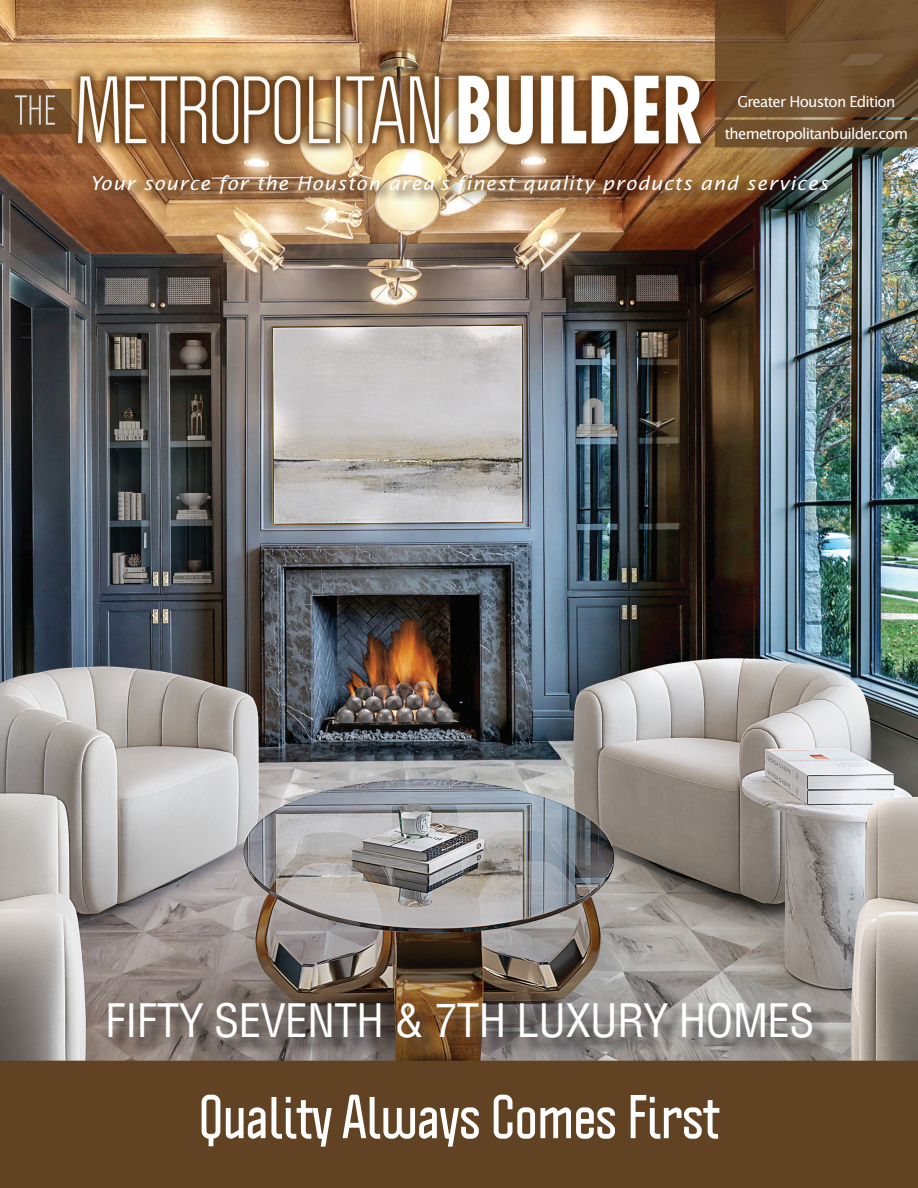
<style>
.page{position:relative;width:918px;height:1188px;background:#fff}
.page>*{position:absolute;margin:0;border:0;box-sizing:border-box;transform-origin:0 0}
.Body_Copy{font:700 54px "Politica";letter-spacing:-.01em;color:#fff}
.t1{font:condensed 45px "Helvetica";letter-spacing:-.01em;color:#fff}
.Headline{font:italic 18.9px "Lucida Sans";letter-spacing:.05em;color:#fff}
.t2{font:15px "Lucida Sans";letter-spacing:-.05em;color:#fff}
</style>
<div class="page">
<img style="left:0;top:0;width:918px;height:1188px">
<div style="left:92px;top:173px;width:751px;height:35px;background:#231f20;opacity:.29"></div>
<div style="left:194px;top:1087px;width:546px;height:81px;background:#614222"></div>
<div style="left:111px;top:1005px;width:720px;height:51px;background:#231f20;opacity:.75"></div>
<p class="t2" style="left:737px;top:93px;width:160px">Greater Houston Edition</p>
<p class="t2" style="left:730px;top:101px;width:160px">Greater Houston Edition</p>
<p class="t2" style="left:725px;top:125px;width:185px">themetropolitanbuilder.com</p>
<p class="t2" style="left:718px;top:132px;width:185px">themetropolitanbuilder.com</p>
<p class="Headline" style="left:90px;top:172px;width:740px">Your source for the Houston area’s finest quality products and services</p>
<p class="t1" style="left:106px;top:992px;width:711px">FIFTY SEVENTH &amp; 7TH LUXURY HOMES</p>
<p class="Body_Copy" style="left:199px;top:1081px;width:522px">Quality Always Comes First</p>
</div>
